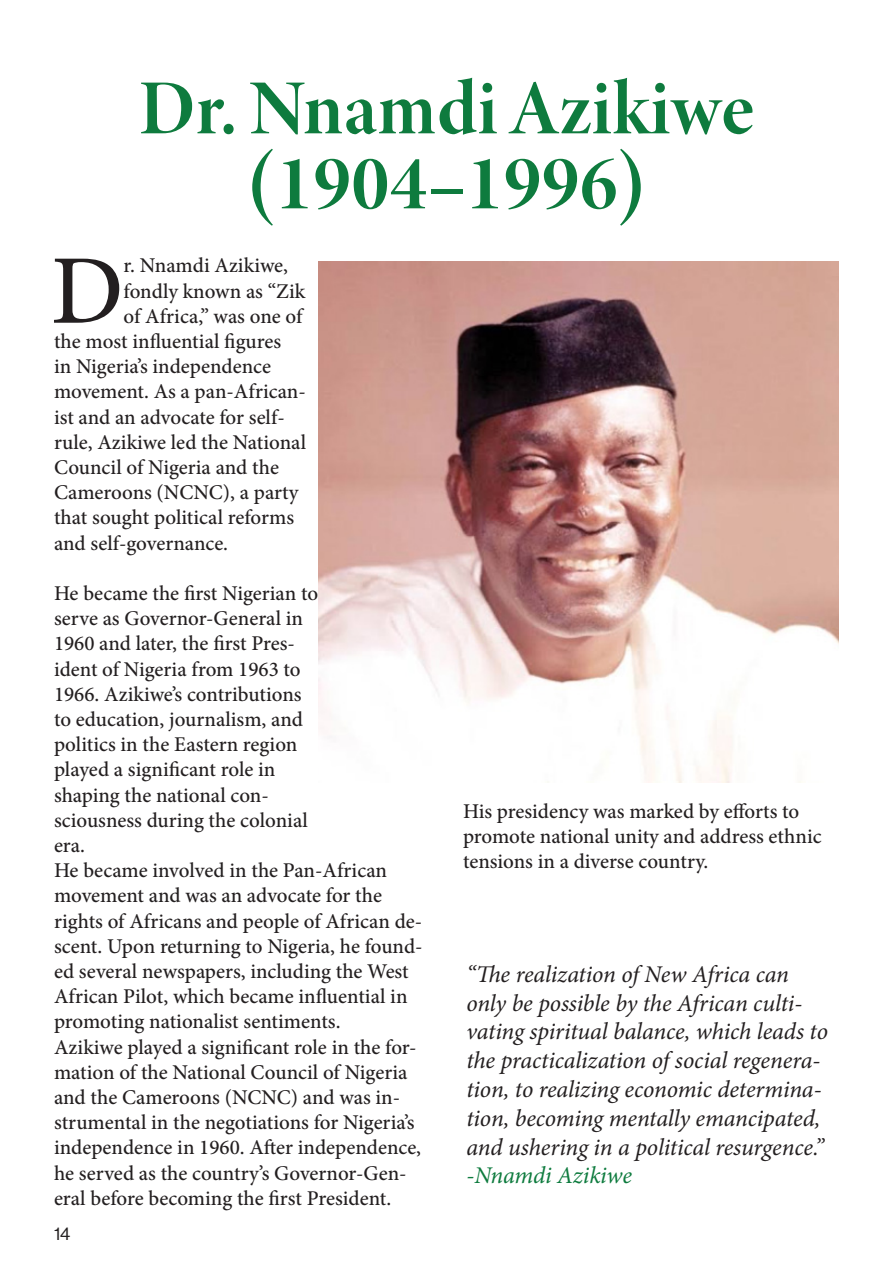
<style>
.page{position:relative;width:893px;height:1263px;background:#fff}
.page>*{position:absolute;margin:0;border:0;box-sizing:border-box;transform-origin:0 0}
.t1{font:500 98.55px "Minion Pro";color:#231f20}
.t2{font:78px/75px "Minion Variable Concept";color:#0e7b3e;text-align:center}
.t3{font:italic 24px/28.8px "Minion Pro";letter-spacing:-.01em;color:#231f20}
.t4{font:italic 24px "Minion Pro";letter-spacing:-.005em;color:#0e7b3e}
.t5{font:500 21px/25.2px "Minion Pro";color:#231f20}
.t6{font:18px "Neue Haas Display";color:#231f20}
</style>
<div class="page">
<img style="left:319px;top:261px;width:520px;height:521px">
<p class="t2" style="left:139px;top:70px;width:617px">Dr. Nnamdi Azikiwe (1904–1996)</p>
<p class="t1" style="left:51px;top:225px;width:74px">D</p>
<p class="t5" style="left:124px;top:253px;width:166px">r. Nnamdi Azikiwe,</p>
<p class="t5" style="left:124px;top:278px;width:183px">fondly known as “Zik</p>
<p class="t5" style="left:124px;top:303px;width:180px">of Africa,” was one of</p>
<p class="t5" style="left:54px;top:329px;width:229px">the most influential figures</p>
<p class="t5" style="left:54px;top:354px;width:219px">in Nigeria’s independence</p>
<p class="t5" style="left:54px;top:379px;width:253px">movement. As a pan-African-</p>
<p class="t5" style="left:54px;top:404px;width:232px">ist and an advocate for self-</p>
<p class="t5" style="left:54px;top:429px;width:254px">rule, Azikiwe led the National</p>
<p class="t5" style="left:54px;top:455px;width:226px">Council of Nigeria and the</p>
<p class="t5" style="left:54px;top:480px;width:246px">Cameroons (NCNC), a party</p>
<p class="t5" style="left:54px;top:505px;width:242px">that sought political reforms</p>
<p class="t5" style="left:54px;top:530px;width:176px">and self-governance.</p>
<p class="t5" style="left:54px;top:581px;width:266px">He became the first Nigerian to serve as Governor-General in<br>1960 and later, the first Pres&shy;ident of Nigeria from 1963 to<br>1966. Azikiwe’s contributions to education, journalism, and politics in the Eastern region played a significant role in shaping the national con&shy;sciousness during the colonial era.</p>
<p class="t5" style="left:54px;top:858px;width:370px">He became involved in the Pan-African movement and was an advocate for the rights of Africans and people of African de&shy;scent. Upon returning to Nigeria, he found&shy;ed several newspapers, including the West African Pilot, which became influential in promoting nationalist sentiments.</p>
<p class="t5" style="left:54px;top:1034px;width:369px">Azikiwe played a significant role in the for&shy;mation of the National Council of Nigeria and the Cameroons (NCNC) and was in&shy;strumental in the negotiations for Nigeria’s independence in 1960. After independence, he served as the country’s Governor-Gen&shy;eral before becoming the first President.</p>
<p class="t6" style="left:54px;top:1223px;width:18px">14</p>
<p class="t5" style="left:463px;top:799px;width:360px">His presidency was marked by efforts to promote national unity and address ethnic tensions in a diverse country.</p>
<p class="t3" style="left:466px;top:960px;width:363px">“The realization of New Africa can only be possible by the African culti&shy;vating spiritual balance, which leads to the practicalization of social regenera&shy;tion, to realizing economic determina&shy;tion, becoming mentally emancipated, and ushering in a political resurgence.”</p>
<p class="t4" style="left:466px;top:1159px;width:167px">-Nnamdi Azikiwe</p>
</div>
